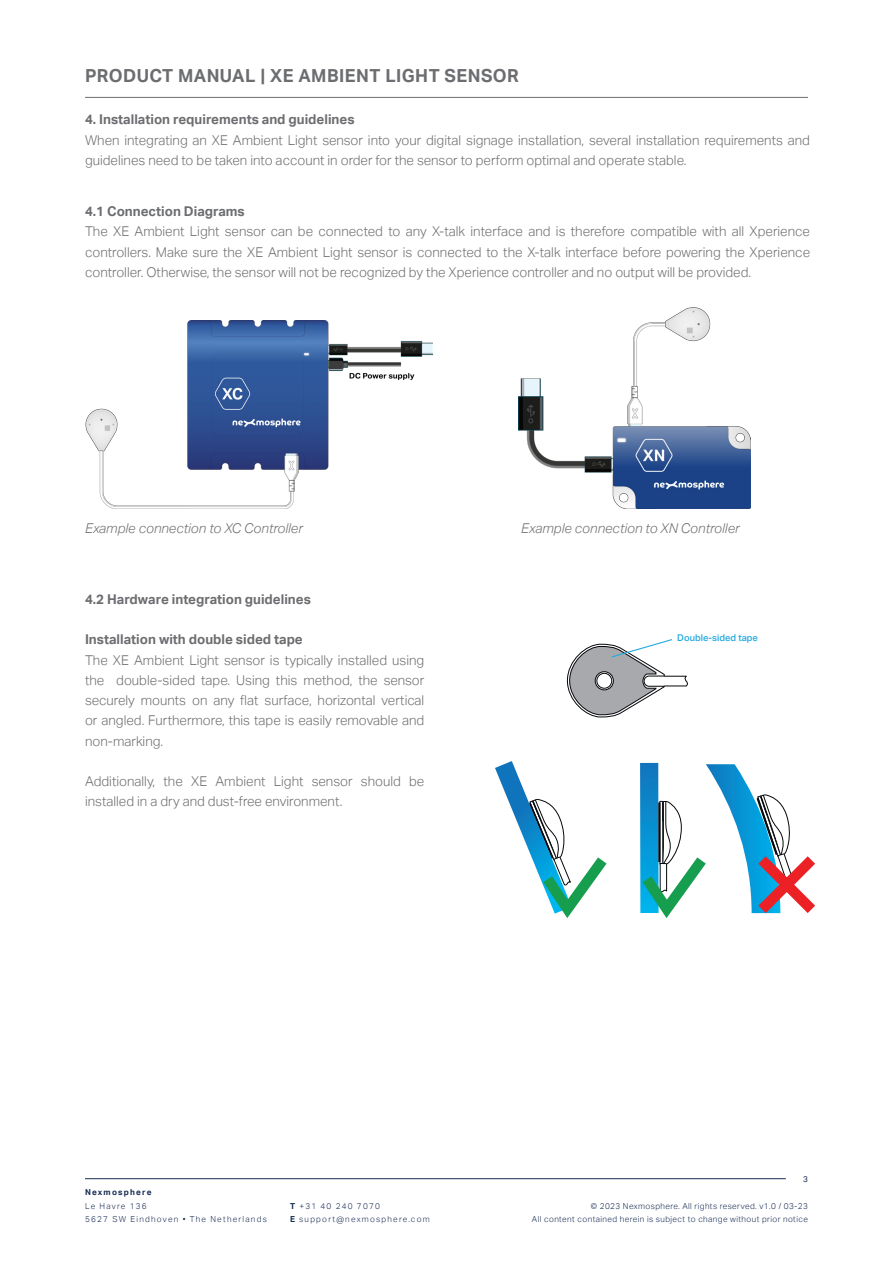
<style>
.page{position:relative;width:893px;height:1263px;background:#fff}
.page>*{position:absolute;margin:0;border:0;box-sizing:border-box;transform-origin:0 0}
.t1{font:700 18px "Aktiv Grotesk";letter-spacing:.025em;color:#6c6d70}
.t2{font:300 13.5px/20.2px "Aktiv Grotesk";color:#6c6d70}
.t3{font:700 13.5px "Aktiv Grotesk";color:#6c6d70}
.t4{font:italic 300 13.5px "Aktiv Grotesk";color:#6c6d70}
.t5{font:500 9.3px "Aktiv Grotesk";color:#24aae1}
.t6{font:300 8.25px "Aktiv Grotesk";letter-spacing:.05em;color:#172b52}
.t7{font:300 8.25px "Aktiv Grotesk";letter-spacing:.15em;color:#172b52}
.t8{font:700 8.25px "Aktiv Grotesk";letter-spacing:.15em;color:#172b52}
.t9{font:8.25px "Aktiv Grotesk";color:#172b52}
.s1{font-weight:700}
</style>
<div class="page">
<hr style="left:85px;top:1178px;width:701px;height:1px;background:#172b52">
<hr style="left:85px;top:97px;width:723px;height:1px;background:#6c6d70">
<img style="left:85px;top:320px;width:348px;height:188px">
<img style="left:519px;top:307px;width:231px;height:201px">
<svg style="left:567px;top:639px;width:121px;height:79px"></svg>
<svg style="left:495px;top:761px;width:112px;height:157px"></svg>
<svg style="left:640px;top:764px;width:175px;height:154px"></svg>
<p class="t1" style="left:85px;top:65px;width:435px">PRODUCT MANUAL | XE AMBIENT LIGHT SENSOR</p>
<p class="t3" style="left:85px;top:112px;width:271px">4. Installation requirements and guidelines</p>
<p class="t2" style="left:85px;top:130px;width:726px">When integrating an XE Ambient Light sensor into your digital signage installation, several installation requirements and guidelines need to be taken into account in order for the sensor to perform optimal and operate stable.</p>
<p class="t3" style="left:85px;top:204px;width:161px">4.1 Connection Diagrams</p>
<p class="t2" style="left:85px;top:222px;width:727px;text-align:justify">The XE Ambient Light sensor can be connected to any X-talk interface and is therefore compatible with all Xperience controllers. Make sure the XE Ambient Light sensor is connected to the X-talk interface before powering the Xperience controller. Otherwise, the sensor will not be recognized by the Xperience controller and no output will be provided.</p>
<p class="t4" style="left:85px;top:521px;width:219px">Example connection to XC Controller</p>
<p class="t4" style="left:521px;top:521px;width:220px">Example connection to XN Controller</p>
<p class="t3" style="left:85px;top:591px;width:227px">4.2 Hardware integration guidelines</p>
<p class="t3" style="left:85px;top:632px;width:219px">Installation with double sided tape</p>
<p class="t2" style="left:85px;top:650px;width:341px;text-align:justify">The XE Ambient Light sensor is typically installed using the double-sided tape. Using this method, the sensor securely mounts on any flat surface, horizontal vertical or angled. Furthermore, this tape is easily removable and non-marking.</p>
<p class="t2" style="left:85px;top:771px;width:341px">Additionally, the XE Ambient Light sensor should be installed in a dry and dust-free environment.</p>
<p class="t5" style="left:677px;top:633px;width:82px">Double-sided tape</p>
<p class="t8" style="left:85px;top:1187px;width:68px">Nexmosphere</p>
<p class="t7" style="left:85px;top:1201px;width:63px">Le Havre 136</p>
<p class="t7" style="left:85px;top:1214px;width:183px">5627 SW Eindhoven • The Netherlands</p>
<p class="t7" style="left:290px;top:1201px;width:91px"><span class="s1">T</span> +31 40 240 7070</p>
<p class="t7" style="left:290px;top:1214px;width:141px"><span class="s1">E</span> support@nexmosphere.com</p>
<p class="t9" style="left:803px;top:1174px;width:6px">3</p>
<p class="t6" style="left:591px;top:1201px;width:219px">© 2023 Nexmosphere. All rights reserved. v1.0 / 03-23</p>
<p class="t6" style="left:532px;top:1214px;width:277px">All content contained herein is subject to change without prior notice</p>
</div>
